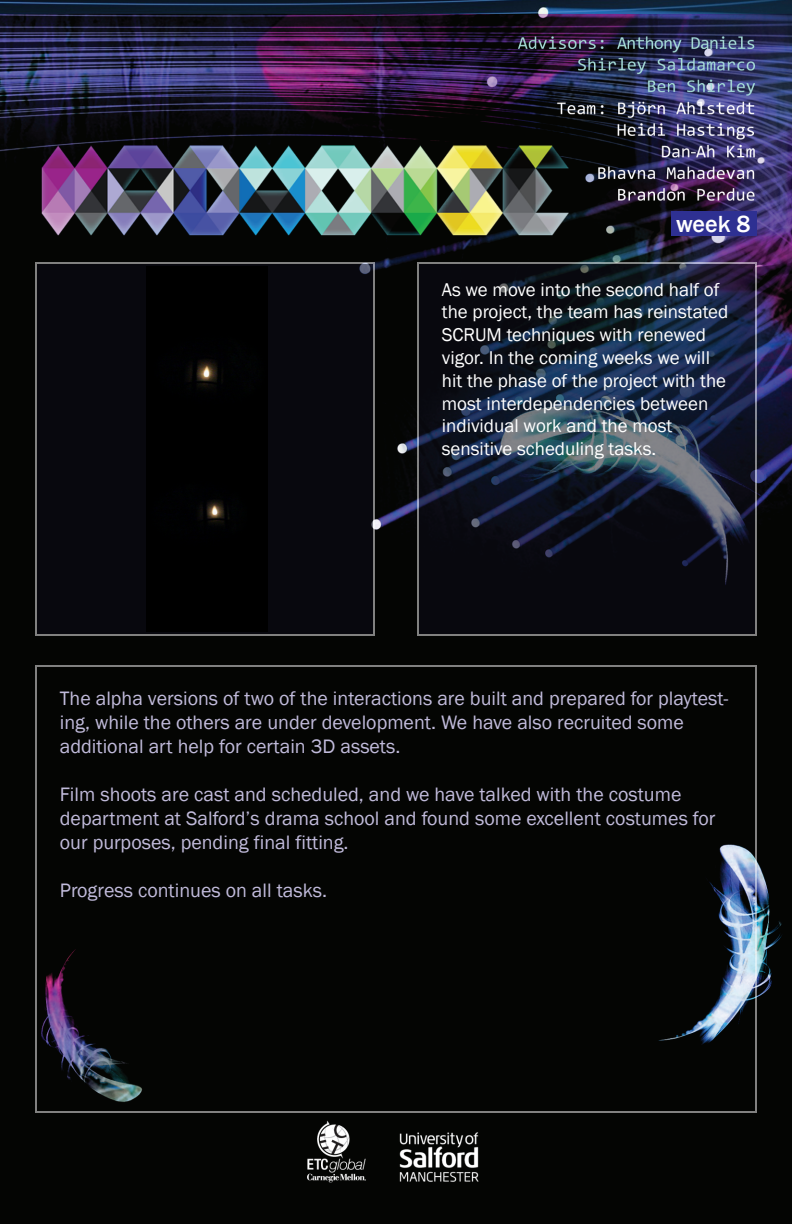
<style>
.page{position:relative;width:792px;height:1224px;background:#fff}
.page>*{position:absolute;margin:0;border:0;box-sizing:border-box;transform-origin:0 0}
.t1{font:500 24px "Franklin Gothic";color:#fff}
.t2{font:20px/24px "Franklin Gothic";color:#c1bbdb}
.t3{font:19px/22.8px "Franklin Gothic";color:#fff}
</style>
<div class="page">
<img style="left:0;top:0;width:792px;height:1224px">
<div style="left:671px;top:211px;width:86px;height:25px;background:#2e3092"></div>
<svg style="left:417px;top:262px;width:340px;height:374px;background:#181f2e"></svg>
<div style="left:35px;top:262px;width:340px;height:374px;background:#08080e"></div>
<div style="left:146px;top:267px;width:122px;height:364px;background:#000"></div>
<p class="t1" style="left:676px;top:209px;width:76px">week 8</p>
<p class="t3" style="left:442px;top:278px;width:288px">As we move into the second half of the project, the team has reinstated<br>SCRUM techniques with renewed vigor. In the coming weeks we will hit the phase of the project with the most interdependencies between individual work and the most sensitive scheduling tasks.</p>
<p class="t2" style="left:60px;top:686px;width:670px">The alpha versions of two of the interactions are built and prepared for playtest&shy;ing, while the others are under development. We have also recruited some additional art help for certain 3D assets.</p>
<p class="t2" style="left:60px;top:782px;width:657px">Film shoots are cast and scheduled, and we have talked with the costume department at Salford’s drama school and found some excellent costumes for our purposes, pending final fitting.</p>
<p class="t2" style="left:60px;top:878px;width:269px">Progress continues on all tasks.</p>
</div>
